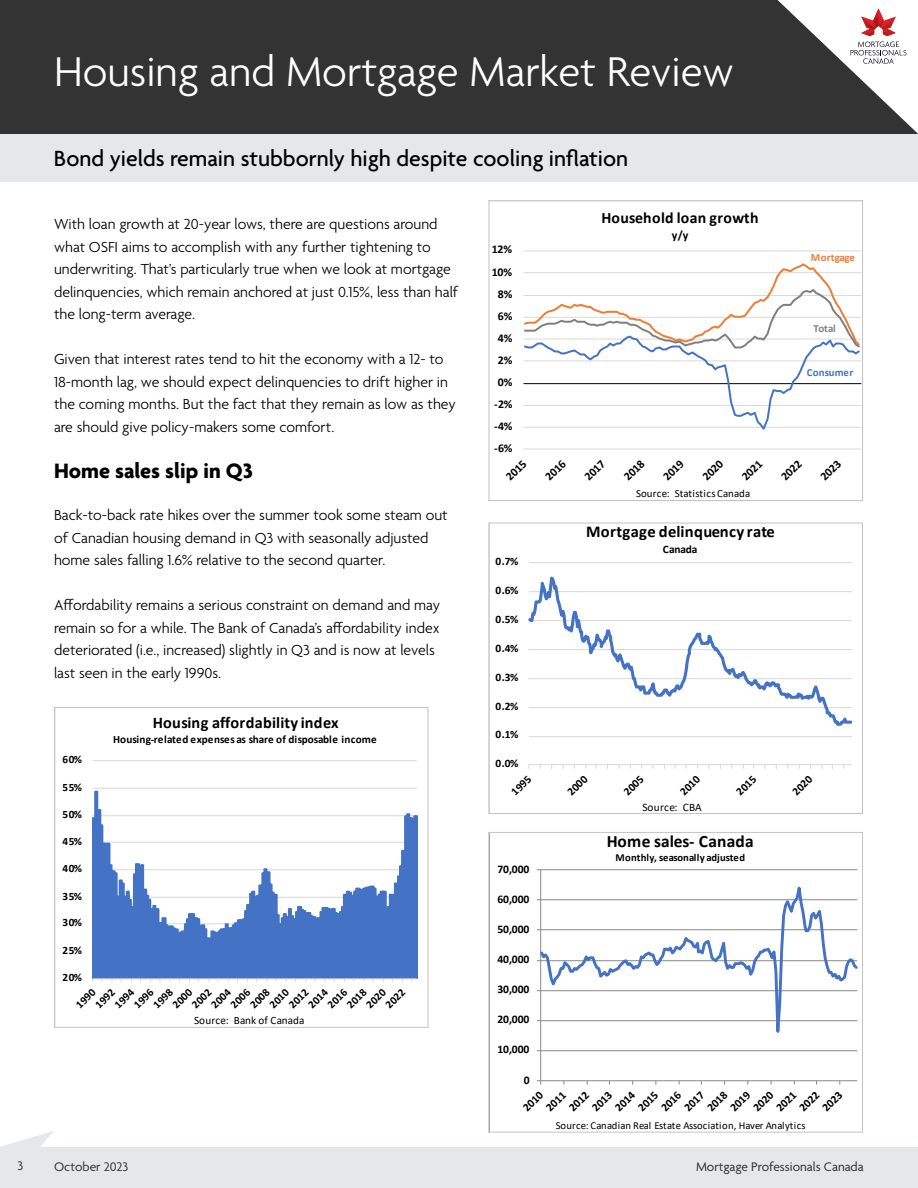
<style>
.page{position:relative;width:918px;height:1188px;background:#fff}
.page>*{position:absolute;margin:0;border:0;box-sizing:border-box;transform-origin:0 0}
.t1{font:300 45px "Agenda";color:#fff}
.t2{font:500 23.85px "Agenda";color:#000}
.t3{font:700 22.5px "Agenda";color:#000}
.t4{font:700 17.4px "Calibri";letter-spacing:.005em;color:#000}
.t5{font:700 16.65px "Calibri";letter-spacing:.02em;color:#000}
.t6{font:700 16.35px "Calibri";letter-spacing:.005em;color:#000}
.t7{font:700 15.9px "Calibri";letter-spacing:.02em;color:#000}
.t8{font:300 15.75px/22.5px "Agenda";color:#000}
.t9{font:13.5px "Agenda";color:#333}
.t10{font:13.5px "Agenda";color:#323333}
.t11{font:700 11.85px "Calibri";color:#000}
.t12{font:700 11.55px "Calibri";letter-spacing:-.005em;color:#000}
.t13{font:700 11.4px "Calibri";letter-spacing:.01em;color:#000}
.t14{font:11.4px "Calibri";letter-spacing:.015em;color:#000}
.t15{font:700 11.25px "Calibri";letter-spacing:.01em;color:#000}
.t16{font:11.25px "Calibri";letter-spacing:.015em;color:#000}
.t17{font:10.95px "Calibri";letter-spacing:.02em;color:#000}
.t18{font:700 10.95px "Calibri";letter-spacing:.005em;color:#ed7d31}
.t19{font:700 10.95px "Calibri";letter-spacing:.01em;color:#4472c4}
.t20{font:700 10.95px "Calibri";letter-spacing:-.015em;color:#7f7f7f}
.t21{font:10.65px "Calibri";letter-spacing:.015em;color:#000}
.t22{font:700 10.65px "Calibri";letter-spacing:.01em;color:#000}
</style>
<div class="page">
<div style="left:0;top:0;width:918px;height:147px;background:#333"></div>
<div style="left:0;top:134px;width:918px;height:47px;background:#e6e7e8"></div>
<svg style="left:1px;top:1131px;width:53px;height:16px"></svg>
<div style="left:0;top:1147px;width:918px;height:41px;background:#e6e7e8"></div>
<svg style="left:778px;top:0;width:140px;height:134px"></svg>
<svg style="left:528px;top:562px;width:324px;height:207px"></svg>
<div style="left:488px;top:523px;width:375px;height:291px;border:1px solid #c2c2c2"></div>
<svg style="left:536px;top:869px;width:322px;height:216px"></svg>
<div style="left:488px;top:832px;width:375px;height:301px;border:1px solid #c2c2c2"></div>
<svg style="left:92px;top:760px;width:326px;height:222px"></svg>
<div style="left:54px;top:707px;width:374px;height:321px;border:1px solid #c2c2c2"></div>
<svg style="left:523px;top:250px;width:338px;height:200px"></svg>
<div style="left:489px;top:200px;width:374px;height:301px;border:1px solid #c2c2c2"></div>
<h1 class="t1" style="left:54px;top:48px;width:681px">Housing and Mortgage Market Review</h1>
<h2 class="t2" style="left:54px;top:145px;width:576px">Bond yields remain stubbornly high despite cooling inflation</h2>
<p class="t8" style="left:54px;top:214px;width:406px">With loan growth at 20-year lows, there are questions around what OSFI aims to accomplish with any further tightening to underwriting. That’s particularly true when we look at mortgage delinquencies, which remain anchored at just 0.15%, less than half the long-term average.</p>
<p class="t8" style="left:54px;top:349px;width:403px">Given that interest rates tend to hit the economy with a 12- to 18-month lag, we should expect delinquencies to drift higher in the coming months. But the fact that they remain as low as they are should give policy-makers some comfort.</p>
<p class="t11" style="left:492px;top:241px;width:22px">12%</p>
<p class="t11" style="left:492px;top:264px;width:22px">10%</p>
<p class="t11" style="left:498px;top:286px;width:16px">8%</p>
<p class="t11" style="left:498px;top:307px;width:16px">6%</p>
<p class="t11" style="left:498px;top:329px;width:16px">4%</p>
<p class="t11" style="left:498px;top:352px;width:16px">2%</p>
<p class="t11" style="left:498px;top:374px;width:16px">0%</p>
<p class="t11" style="left:494px;top:396px;width:20px">-2%</p>
<p class="t11" style="left:494px;top:417px;width:20px">-4%</p>
<p class="t11" style="left:494px;top:440px;width:20px">-6%</p>
<p class="t7" style="left:602px;top:206px;width:159px">Household loan growth</p>
<p class="t11" style="left:672px;top:226px;width:18px">y/y</p>
<p class="t18" style="left:811px;top:250px;width:46px">Mortgage</p>
<p class="t20" style="left:813px;top:320px;width:24px">Total</p>
<p class="t19" style="left:807px;top:365px;width:48px">Consumer</p>
<h3 class="t3" style="left:54px;top:459px;width:200px">Home sales slip in Q3</h3>
<p class="t8" style="left:54px;top:505px;width:395px">Back-to-back rate hikes over the summer took some steam out of Canadian housing demand in Q3 with seasonally adjusted home sales falling 1.6% relative to the second quarter.</p>
<p class="t8" style="left:54px;top:595px;width:388px">Affordability remains a serious constraint on demand and may remain so for a while. The Bank of Canada’s affordability index deteriorated (i.e., increased) slightly in Q3 and is now at levels last seen in the early 1990s.</p>
<p class="t15" style="left:63px;top:751px;width:21px">60%</p>
<p class="t15" style="left:63px;top:779px;width:21px">55%</p>
<p class="t15" style="left:63px;top:807px;width:21px">50%</p>
<p class="t15" style="left:63px;top:833px;width:21px">45%</p>
<p class="t15" style="left:63px;top:861px;width:21px">40%</p>
<p class="t15" style="left:63px;top:888px;width:21px">35%</p>
<p class="t15" style="left:63px;top:915px;width:21px">30%</p>
<p class="t15" style="left:63px;top:942px;width:21px">25%</p>
<p class="t15" style="left:63px;top:970px;width:21px">20%</p>
<p class="t6" style="left:153px;top:711px;width:187px">Housing affordability index</p>
<p class="t15" style="left:113px;top:731px;width:265px">Housing-related expenses as share of disposable income</p>
<p class="t15" style="left:72px;top:1001px;width:25px;rotate:-45deg">1990</p>
<p class="t15" style="left:91px;top:1001px;width:25px;rotate:-45deg">1992</p>
<p class="t15" style="left:111px;top:1001px;width:25px;rotate:-45deg">1994</p>
<p class="t15" style="left:130px;top:1001px;width:25px;rotate:-45deg">1996</p>
<p class="t15" style="left:149px;top:1001px;width:25px;rotate:-45deg">1998</p>
<p class="t15" style="left:169px;top:1001px;width:25px;rotate:-45deg">2000</p>
<p class="t15" style="left:188px;top:1001px;width:25px;rotate:-45deg">2002</p>
<p class="t15" style="left:207px;top:1001px;width:25px;rotate:-45deg">2004</p>
<p class="t15" style="left:227px;top:1001px;width:25px;rotate:-45deg">2006</p>
<p class="t15" style="left:246px;top:1001px;width:25px;rotate:-45deg">2008</p>
<p class="t15" style="left:265px;top:1001px;width:25px;rotate:-45deg">2010</p>
<p class="t15" style="left:285px;top:1001px;width:25px;rotate:-45deg">2012</p>
<p class="t15" style="left:304px;top:1001px;width:25px;rotate:-45deg">2014</p>
<p class="t15" style="left:324px;top:1001px;width:25px;rotate:-45deg">2016</p>
<p class="t15" style="left:343px;top:1001px;width:25px;rotate:-45deg">2018</p>
<p class="t15" style="left:362px;top:1001px;width:25px;rotate:-45deg">2020</p>
<p class="t15" style="left:382px;top:1001px;width:25px;rotate:-45deg">2022</p>
<p class="t16" style="left:194px;top:1013px;width:112px">Source: Bank of Canada</p>
<p class="t11" style="left:502px;top:473px;width:25px;rotate:-45deg">2015</p>
<p class="t11" style="left:541px;top:473px;width:25px;rotate:-45deg">2016</p>
<p class="t11" style="left:581px;top:473px;width:25px;rotate:-45deg">2017</p>
<p class="t11" style="left:620px;top:473px;width:25px;rotate:-45deg">2018</p>
<p class="t11" style="left:659px;top:473px;width:25px;rotate:-45deg">2019</p>
<p class="t11" style="left:698px;top:473px;width:25px;rotate:-45deg">2020</p>
<p class="t11" style="left:738px;top:473px;width:25px;rotate:-45deg">2021</p>
<p class="t11" style="left:777px;top:473px;width:25px;rotate:-45deg">2022</p>
<p class="t11" style="left:816px;top:473px;width:25px;rotate:-45deg">2023</p>
<p class="t17" style="left:636px;top:486px;width:116px">Source: Statistics Canada</p>
<p class="t13" style="left:496px;top:553px;width:24px">0.7%</p>
<p class="t13" style="left:496px;top:582px;width:24px">0.6%</p>
<p class="t13" style="left:496px;top:611px;width:24px">0.5%</p>
<p class="t13" style="left:496px;top:640px;width:24px">0.4%</p>
<p class="t13" style="left:496px;top:669px;width:24px">0.3%</p>
<p class="t13" style="left:496px;top:698px;width:24px">0.2%</p>
<p class="t13" style="left:496px;top:726px;width:24px">0.1%</p>
<p class="t13" style="left:496px;top:755px;width:24px">0.0%</p>
<p class="t5" style="left:586px;top:520px;width:190px">Mortgage delinquency rate</p>
<p class="t13" style="left:663px;top:541px;width:36px">Canada</p>
<p class="t13" style="left:507px;top:788px;width:25px;rotate:-45deg">1995</p>
<p class="t13" style="left:564px;top:788px;width:25px;rotate:-45deg">2000</p>
<p class="t13" style="left:620px;top:788px;width:25px;rotate:-45deg">2005</p>
<p class="t13" style="left:676px;top:788px;width:25px;rotate:-45deg">2010</p>
<p class="t13" style="left:732px;top:788px;width:25px;rotate:-45deg">2015</p>
<p class="t13" style="left:788px;top:788px;width:25px;rotate:-45deg">2020</p>
<p class="t14" style="left:642px;top:799px;width:61px">Source: CBA</p>
<p class="t12" style="left:497px;top:861px;width:34px">70,000</p>
<p class="t12" style="left:497px;top:891px;width:34px">60,000</p>
<p class="t12" style="left:497px;top:921px;width:34px">50,000</p>
<p class="t12" style="left:497px;top:951px;width:34px">40,000</p>
<p class="t12" style="left:497px;top:981px;width:34px">30,000</p>
<p class="t12" style="left:497px;top:1011px;width:34px">20,000</p>
<p class="t12" style="left:497px;top:1041px;width:34px">10,000</p>
<p class="t12" style="left:524px;top:1072px;width:7px">0</p>
<p class="t4" style="left:607px;top:829px;width:149px">Home sales- Canada</p>
<p class="t22" style="left:616px;top:850px;width:131px">Monthly, seasonally adjusted</p>
<p class="t12" style="left:519px;top:1104px;width:25px;rotate:-45deg">2010</p>
<p class="t12" style="left:542px;top:1104px;width:25px;rotate:-45deg">2011</p>
<p class="t12" style="left:565px;top:1104px;width:25px;rotate:-45deg">2012</p>
<p class="t12" style="left:588px;top:1104px;width:25px;rotate:-45deg">2013</p>
<p class="t12" style="left:611px;top:1104px;width:25px;rotate:-45deg">2014</p>
<p class="t12" style="left:634px;top:1104px;width:25px;rotate:-45deg">2015</p>
<p class="t12" style="left:657px;top:1104px;width:25px;rotate:-45deg">2016</p>
<p class="t12" style="left:680px;top:1104px;width:25px;rotate:-45deg">2017</p>
<p class="t12" style="left:703px;top:1104px;width:25px;rotate:-45deg">2018</p>
<p class="t12" style="left:726px;top:1104px;width:25px;rotate:-45deg">2019</p>
<p class="t12" style="left:749px;top:1104px;width:25px;rotate:-45deg">2020</p>
<p class="t12" style="left:772px;top:1104px;width:25px;rotate:-45deg">2021</p>
<p class="t12" style="left:795px;top:1104px;width:25px;rotate:-45deg">2022</p>
<p class="t12" style="left:818px;top:1104px;width:25px;rotate:-45deg">2023</p>
<p class="t21" style="left:556px;top:1118px;width:251px">Source: Canadian Real Estate Association, Haver Analytics</p>
<p class="t10" style="left:17px;top:1159px;width:7px">3</p>
<p class="t9" style="left:54px;top:1159px;width:76px">October 2023</p>
<p class="t9" style="left:696px;top:1159px;width:169px">Mortgage Professionals Canada</p>
</div>
